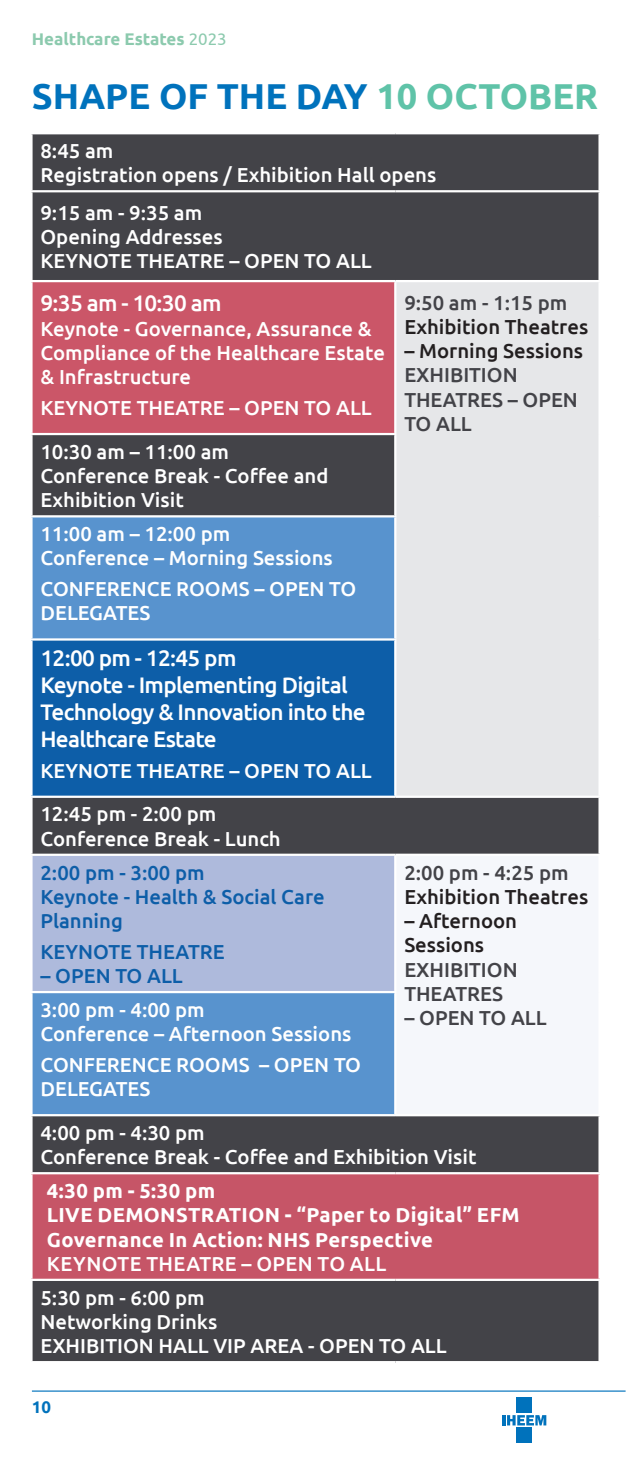
<style>
.page{position:relative;width:632px;height:1467px;background:#fff}
.page>*{position:absolute;margin:0;border:0;box-sizing:border-box;transform-origin:0 0}
.t1{font:700 36px "Ubuntu";color:#0072bc}
.Paper_Title{font:500 22.5px/27px "Ubuntu";letter-spacing:-.03em;color:#fff}
.Paper_Title-2{font:500 20.25px/24.3px "Ubuntu";color:#fff}
.Heading_White{font:700 20.25px/24.3px "Ubuntu";letter-spacing:.015em;color:#fff}
.Paper_Title-3{font:500 20.25px/24.3px "Ubuntu";color:#231f20}
.Paper_Title-4{font:500 20.25px/24.3px "Ubuntu";color:#0d5ea8}
.Paper_Title-5{font:500 20.25px/24.3px "Ubuntu";color:#434348}
.t2{font:700 16.88px "Ubuntu";color:#8ccaae}
.t3{font:700 16.88px "Ubuntu";color:#0072bc}
.s1{font-weight:400}
.s2{color:#5fc3a8}
.s3{color:#434348}
.s4{color:#231f20}
.s5{font-weight:500}
</style>
<div class="page">
<hr style="left:32px;top:1390px;width:593px;height:2px;background:#0072bc">
<svg style="left:502px;top:1415px;width:44px;height:10px"></svg>
<div style="left:516px;top:1398px;width:16px;height:15px;background:#0072bc"></div>
<div style="left:516px;top:1428px;width:16px;height:15px;background:#0072bc"></div>
<div style="left:33px;top:134px;width:565px;height:1038px;background:#434348"></div>
<div style="left:31px;top:281px;width:364px;height:153px;background:#cb5668"></div>
<div style="left:395px;top:281px;width:204px;height:516px;background:#e6e7e9"></div>
<svg style="left:33px;top:517px;width:362px;height:597px;background:#5484b5"></svg>
<div style="left:31px;top:639px;width:364px;height:158px;background:#0d5ea8"></div>
<div style="left:31px;top:855px;width:364px;height:137px;background:#aebadc"></div>
<div style="left:395px;top:855px;width:204px;height:260px;background:#f5f7fb"></div>
<div style="left:31px;top:1173px;width:568px;height:107px;background:#c65567"></div>
<div style="left:31px;top:1280px;width:568px;height:82px;background:#434348"></div>
<hr style="left:30px;top:190px;width:365px;height:2px;background:#fff">
<hr style="left:395px;top:190px;width:205px;height:2px;background:#fff">
<hr style="left:30px;top:280px;width:365px;height:2px;background:#fff">
<hr style="left:30px;top:282px;width:3px;height:151px;background:#fff">
<hr style="left:395px;top:280px;width:205px;height:2px;background:#fff">
<hr style="left:394px;top:282px;width:2px;height:151px;background:#fff">
<hr style="left:598px;top:282px;width:2px;height:152px;background:#fff">
<hr style="left:598px;top:434px;width:2px;height:82px;background:#fff">
<hr style="left:598px;top:516px;width:2px;height:123px;background:#fff">
<hr style="left:598px;top:639px;width:2px;height:157px;background:#fff">
<hr style="left:30px;top:433px;width:366px;height:2px;background:#fff">
<hr style="left:394px;top:435px;width:2px;height:80px;background:#fff">
<hr style="left:30px;top:515px;width:366px;height:2px;background:#fff">
<hr style="left:394px;top:517px;width:2px;height:121px;background:#fff">
<hr style="left:30px;top:638px;width:366px;height:3px;background:#fff">
<hr style="left:30px;top:641px;width:3px;height:155px;background:#fff">
<hr style="left:394px;top:641px;width:2px;height:155px;background:#fff">
<hr style="left:30px;top:796px;width:365px;height:2px;background:#fff">
<hr style="left:395px;top:796px;width:205px;height:2px;background:#fff">
<hr style="left:30px;top:854px;width:365px;height:2px;background:#fff">
<hr style="left:30px;top:856px;width:3px;height:135px;background:#fff">
<hr style="left:395px;top:854px;width:205px;height:2px;background:#fff">
<hr style="left:394px;top:856px;width:2px;height:135px;background:#fff">
<hr style="left:598px;top:856px;width:2px;height:136px;background:#fff">
<hr style="left:598px;top:992px;width:2px;height:122px;background:#fff">
<hr style="left:30px;top:991px;width:366px;height:2px;background:#fff">
<hr style="left:394px;top:993px;width:2px;height:121px;background:#fff">
<hr style="left:30px;top:1114px;width:365px;height:2px;background:#fff">
<hr style="left:395px;top:1114px;width:205px;height:2px;background:#fff">
<hr style="left:30px;top:1172px;width:365px;height:2px;background:#fff">
<hr style="left:30px;top:1174px;width:3px;height:105px;background:#fff">
<hr style="left:395px;top:1172px;width:205px;height:2px;background:#fff">
<hr style="left:598px;top:1174px;width:2px;height:105px;background:#fff">
<hr style="left:30px;top:1279px;width:365px;height:2px;background:#fff">
<hr style="left:30px;top:1281px;width:3px;height:80px;background:#fff">
<hr style="left:395px;top:1279px;width:205px;height:2px;background:#fff">
<hr style="left:598px;top:1281px;width:2px;height:80px;background:#fff">
<hr style="left:30px;top:1361px;width:365px;height:2px;background:#fff">
<hr style="left:395px;top:1361px;width:205px;height:2px;background:#fff">
<p class="t2" style="left:32px;top:29px;width:196px">Healthcare Estates <span class="s1">2023</span></p>
<p class="t1" style="left:32px;top:74px;width:567px">SHAPE OF THE DAY <span class="s2">10 OCTOBER</span></p>
<p class="Paper_Title-2" style="left:40px;top:138px;width:397px">8:45 am<br>Registration opens / Exhibition Hall opens</p>
<p class="Paper_Title-2" style="left:40px;top:200px;width:332px">9:15 am - 9:35 am<br>Opening Addresses<br>KEYNOTE THEATRE – OPEN TO ALL</p>
<p class="Paper_Title" style="left:40px;top:289px;width:182px">9:35 am - 10:30 am</p>
<p class="Paper_Title-2" style="left:40px;top:316px;width:346px">Keynote - Governance, Assurance &amp;<br>Compliance of the Healthcare Estate &amp; Infrastructure</p>
<p class="Paper_Title-2" style="left:40px;top:395px;width:332px">KEYNOTE THEATRE – OPEN TO ALL</p>
<p class="Paper_Title-3" style="left:404px;top:289px;width:185px"><span class="s3">9:50 am - 1:15 pm<br></span>Exhibition Theatres</p>
<p class="Paper_Title-5" style="left:404px;top:338px;width:180px"><span class="s4">– Morning Sessions<br></span>EXHIBITION<br>THEATRES – OPEN<br>TO ALL</p>
<p class="Paper_Title-2" style="left:40px;top:439px;width:289px">10:30 am – 11:00 am<br>Conference Break - Coffee and<br>Exhibition Visit</p>
<p class="Paper_Title-2" style="left:40px;top:521px;width:294px">11:00 am – 12:00 pm<br>Conference – Morning Sessions</p>
<p class="Paper_Title-2" style="left:40px;top:576px;width:317px">CONFERENCE ROOMS – OPEN TO<br>DELEGATES</p>
<p class="Paper_Title" style="left:40px;top:644px;width:326px">12:00 pm - 12:45 pm<br>Keynote - Implementing Digital<br>Technology &amp; Innovation into the<br>Healthcare Estate</p>
<p class="Paper_Title-2" style="left:40px;top:758px;width:332px">KEYNOTE THEATRE – OPEN TO ALL</p>
<p class="Paper_Title-2" style="left:40px;top:801px;width:242px">12:45 pm - 2:00 pm<br>Conference Break - Lunch</p>
<p class="Paper_Title-4" style="left:40px;top:859px;width:286px">2:00 pm - 3:00 pm<br>Keynote - Health &amp; Social Care<br>Planning</p>
<p class="Paper_Title-4" style="left:40px;top:939px;width:186px">KEYNOTE THEATRE</p>
<p class="Paper_Title-4" style="left:40px;top:963px;width:144px">– OPEN TO ALL</p>
<p class="Paper_Title-3" style="left:404px;top:859px;width:185px"><span class="s3">2:00 pm - 4:25 pm<br></span>Exhibition Theatres</p>
<p class="Paper_Title-3" style="left:404px;top:908px;width:115px">– Afternoon<br>Sessions<br><span class="s3">EXHIBITION<br>THEATRES</span></p>
<p class="Paper_Title-5" style="left:404px;top:1005px;width:144px">– OPEN TO ALL</p>
<p class="Paper_Title-2" style="left:40px;top:997px;width:312px">3:00 pm - 4:00 pm<br>Conference – Afternoon Sessions</p>
<p class="Paper_Title-2" style="left:40px;top:1052px;width:322px">CONFERENCE ROOMS – OPEN TO<br>DELEGATES</p>
<p class="Paper_Title-2" style="left:40px;top:1120px;width:437px">4:00 pm - 4:30 pm<br>Conference Break - Coffee and Exhibition Visit</p>
<p class="Heading_White" style="left:47px;top:1178px;width:474px">4:30 pm - 5:30 pm<br>LIVE DEMONSTRATION - “Paper to Digital” EFM<br>Governance In Action: NHS Perspective<br><span class="s5">KEYNOTE THEATRE – OPEN TO ALL</span></p>
<p class="Paper_Title-2" style="left:40px;top:1284px;width:407px">5:30 pm - 6:00 pm<br>Networking Drinks<br>EXHIBITION HALL VIP AREA - OPEN TO ALL</p>
<p class="t3" style="left:32px;top:1397px;width:21px">10</p>
</div>
